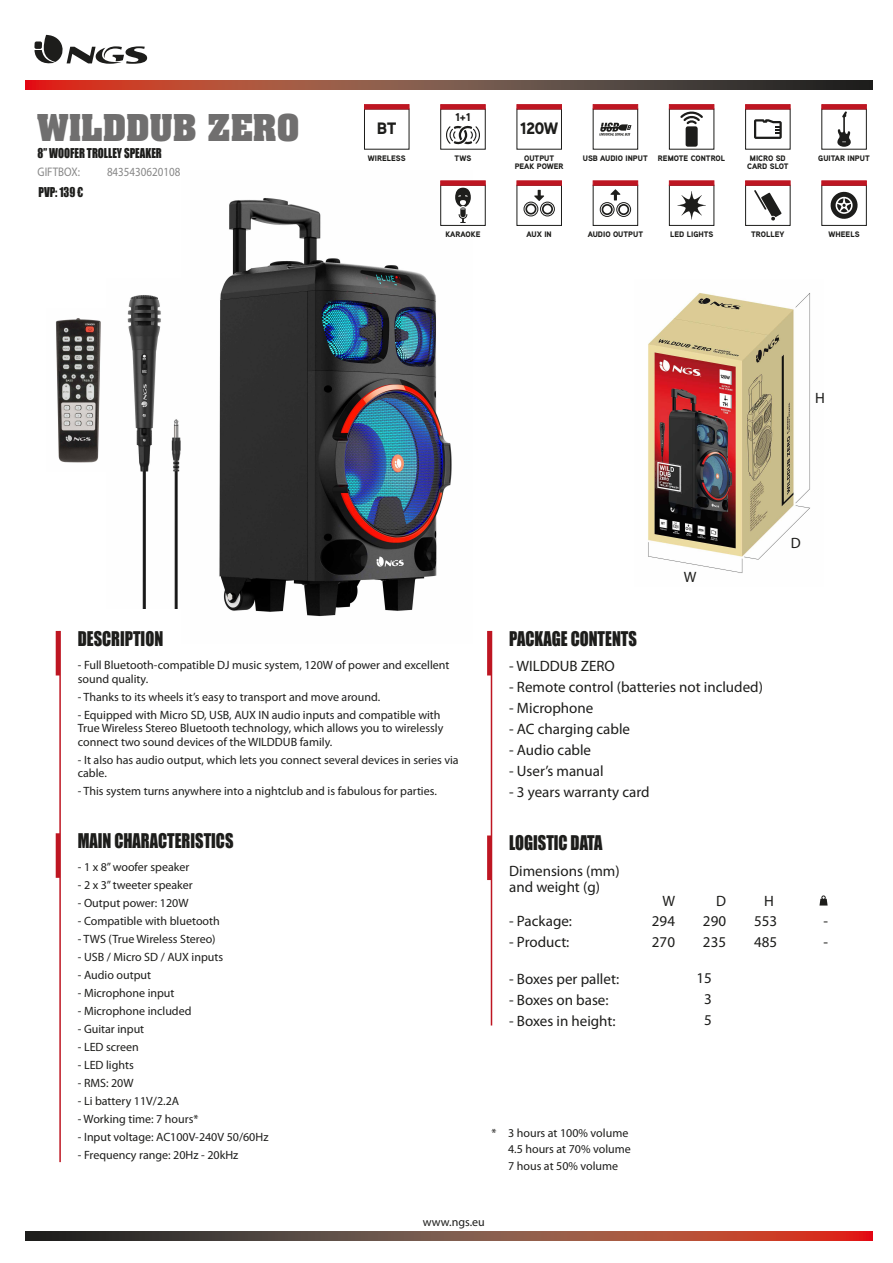
<style>
.page{position:relative;width:893px;height:1263px;background:#fff}
.page>*{position:absolute;margin:0;border:0;box-sizing:border-box;transform-origin:0 0}
.t1{font:700 31.5px "Aachen Std";color:#706f6f}
.t2{font:18.6px "Impact";color:#1d1d1b;scale:.88 1}
.t3{font:900 16.5px "Aaux Pro OT";letter-spacing:-.04em;color:#1d1d1b}
.t4{font:15px/21px "Myriad Pro";color:#1d1d1b;text-align:center}
.t5{font:12.45px "Impact";color:#1d1d1b;scale:.88 1}
.t6{font:12.45px "Myriad Pro";color:#878787;scale:.88 1}
.t7{font:12px/13.5px "Myriad Pro";color:#1d1d1b}
.t8{font:900 11.25px "Aaux Pro OT";color:#1d1d1b}
.t9{font:900 7.95px/7.9px "Aaux Pro OT";color:#1d1d1b;text-align:center}
</style>
<div class="page">
<img style="left:219px;top:180px;width:253px;height:437px">
<hr style="left:593px;top:105px;width:45px;height:4px;background:#be1622">
<div style="left:593px;top:104px;width:45px;height:5px;border:1px solid #be1622"></div>
<svg style="left:599px;top:123px;width:32px;height:13px"></svg>
<hr style="left:517px;top:105px;width:44px;height:4px;background:#be1622">
<div style="left:517px;top:104px;width:45px;height:5px;border:1px solid #be1622"></div>
<div style="left:669px;top:185px;width:45px;height:41px;border:1px solid #1d1d1b"></div>
<div style="left:669px;top:181px;width:45px;height:4px;border:1px solid #be1622"></div>
<svg style="left:677px;top:191px;width:29px;height:29px"></svg>
<hr style="left:364px;top:105px;width:45px;height:4px;background:#be1622">
<div style="left:364px;top:104px;width:45px;height:5px;border:1px solid #be1622"></div>
<hr style="left:746px;top:105px;width:44px;height:4px;background:#be1622">
<div style="left:745px;top:104px;width:45px;height:5px;border:1px solid #be1622"></div>
<svg style="left:754px;top:119px;width:28px;height:20px"></svg>
<div style="left:441px;top:185px;width:44px;height:40px;background:#fff"></div>
<div style="left:440px;top:185px;width:45px;height:41px;border:1px solid #1d1d1b"></div>
<div style="left:440px;top:181px;width:45px;height:4px;border:1px solid #be1622"></div>
<svg style="left:455px;top:188px;width:16px;height:35px"></svg>
<hr style="left:669px;top:105px;width:45px;height:4px;background:#be1622">
<div style="left:669px;top:104px;width:45px;height:5px;border:1px solid #be1622"></div>
<svg style="left:680px;top:111px;width:23px;height:36px"></svg>
<hr style="left:822px;top:105px;width:44px;height:4px;background:#be1622">
<div style="left:822px;top:104px;width:44px;height:5px;border:1px solid #be1622"></div>
<svg style="left:837px;top:111px;width:14px;height:36px"></svg>
<div style="left:745px;top:185px;width:45px;height:41px;border:1px solid #1d1d1b"></div>
<div style="left:745px;top:181px;width:45px;height:4px;border:1px solid #be1622"></div>
<svg style="left:754px;top:190px;width:28px;height:31px"></svg>
<div style="left:822px;top:181px;width:44px;height:4px;border:1px solid #be1622"></div>
<svg style="left:830px;top:191px;width:28px;height:28px"></svg>
<hr style="left:441px;top:105px;width:44px;height:4px;background:#be1622">
<div style="left:440px;top:104px;width:45px;height:5px;border:1px solid #be1622"></div>
<svg style="left:446px;top:125px;width:34px;height:20px"></svg>
<div style="left:517px;top:185px;width:45px;height:41px;border:1px solid #1d1d1b"></div>
<div style="left:517px;top:181px;width:45px;height:4px;border:1px solid #be1622"></div>
<svg style="left:523px;top:190px;width:32px;height:26px"></svg>
<div style="left:593px;top:185px;width:45px;height:41px;border:1px solid #1d1d1b"></div>
<div style="left:593px;top:181px;width:45px;height:4px;border:1px solid #be1622"></div>
<svg style="left:600px;top:189px;width:31px;height:28px"></svg>
<img style="left:648px;top:293px;width:163px;height:280px">
<img style="left:127px;top:295px;width:54px;height:313px">
<img style="left:56px;top:318px;width:45px;height:145px">
<svg style="left:25px;top:80px;width:847px;height:10px;background:#7e4539"></svg>
<svg style="left:35px;top:35px;width:113px;height:29px"></svg>
<svg style="left:25px;top:1231px;width:847px;height:9px;background:#7d4539"></svg>
<hr style="left:59px;top:631px;width:2px;height:531px;background:#be1622">
<hr style="left:491px;top:631px;width:1px;height:394px;background:#be1622">
<hr style="left:56px;top:631px;width:4px;height:44px;background:#be1622">
<hr style="left:56px;top:833px;width:4px;height:45px;background:#be1622">
<svg style="left:487px;top:631px;width:4px;height:44px"></svg>
<svg style="left:487px;top:835px;width:4px;height:45px"></svg>
<svg style="left:819px;top:895px;width:9px;height:10px"></svg>
<h1 class="t1" style="left:37px;top:105px;width:264px">WILDDUB ZERO</h1>
<p class="t5" style="left:38px;top:144px;width:143px">8” WOOFER TROLLEY SPEAKER</p>
<p class="t5" style="left:39px;top:182px;width:52px">PVP: 139 €</p>
<p class="t6" style="left:38px;top:164px;width:50px">GIFTBOX:</p>
<p class="t6" style="left:107px;top:164px;width:85px">8435430620108</p>
<h3 class="t3" style="left:377px;top:118px;width:21px">BT</h3>
<p class="t9" style="left:368px;top:154px;width:39px">WIRELESS</p>
<p class="t8" style="left:455px;top:110px;width:17px">1+1</p>
<p class="t9" style="left:455px;top:154px;width:18px">TWS</p>
<p class="t9" style="left:445px;top:230px;width:37px">KARAOKE</p>
<h3 class="t3" style="left:520px;top:118px;width:40px">120W</h3>
<p class="t9" style="left:524px;top:154px;width:32px">OUTPUT</p>
<p class="t9" style="left:583px;top:154px;width:66px">USB AUDIO INPUT</p>
<p class="t9" style="left:515px;top:161px;width:50px">PEAK POWER</p>
<p class="t9" style="left:658px;top:154px;width:69px">REMOTE CONTROL</p>
<p class="t9" style="left:818px;top:154px;width:53px">GUITAR INPUT</p>
<p class="t9" style="left:747px;top:154px;width:43px">MICRO SD<br>CARD SLOT</p>
<p class="t9" style="left:527px;top:230px;width:27px">AUX IN</p>
<p class="t9" style="left:588px;top:230px;width:57px">AUDIO OUTPUT</p>
<p class="t9" style="left:670px;top:230px;width:45px">LED LIGHTS</p>
<p class="t9" style="left:751px;top:230px;width:35px">TROLLEY</p>
<p class="t9" style="left:828px;top:230px;width:33px">WHEELS</p>
<p class="t4" style="left:815px;top:387px;width:11px">H</p>
<h2 class="t2" style="left:78px;top:624px;width:99px">DESCRIPTION</h2>
<p class="t7" style="left:78px;top:658px;width:373px">- Full Bluetooth-compatible DJ music system, 120W of power and excellent sound quality.</p>
<p class="t7" style="left:78px;top:689px;width:304px">- Thanks to its wheels it’s easy to transport and move around.</p>
<p class="t7" style="left:78px;top:707px;width:367px">- Equipped with Micro SD, USB, AUX IN audio inputs and compatible with<br>True Wireless Stereo Bluetooth technology, which allows you to wirelessly connect two sound devices of the WILDDUB family.</p>
<p class="t7" style="left:78px;top:752px;width:382px">- It also has audio output, which lets you connect several devices in series via cable.</p>
<p class="t7" style="left:78px;top:784px;width:361px">- This system turns anywhere into a nightclub and is fabulous for parties.</p>
<h2 class="t2" style="left:78px;top:826px;width:179px">MAIN CHARACTERISTICS</h2>
<p class="t7" style="left:78px;top:860px;width:113px">- 1 x 8” woofer speaker</p>
<p class="t7" style="left:78px;top:878px;width:117px">- 2 x 3” tweeter speaker</p>
<p class="t7" style="left:78px;top:896px;width:112px">- Output power: 120W</p>
<p class="t7" style="left:78px;top:914px;width:144px">- Compatible with bluetooth</p>
<p class="t7" style="left:78px;top:932px;width:139px">- TWS (True Wireless Stereo)</p>
<p class="t7" style="left:78px;top:950px;width:147px">- USB / Micro SD / AUX inputs</p>
<p class="t7" style="left:78px;top:968px;width:75px">- Audio output</p>
<p class="t7" style="left:78px;top:986px;width:98px">- Microphone input</p>
<p class="t7" style="left:78px;top:1004px;width:115px">- Microphone included</p>
<p class="t7" style="left:78px;top:1022px;width:68px">- Guitar input</p>
<p class="t7" style="left:78px;top:1040px;width:62px">- LED screen</p>
<p class="t7" style="left:78px;top:1058px;width:58px">- LED lights</p>
<p class="t7" style="left:78px;top:1076px;width:57px">- RMS: 20W</p>
<p class="t7" style="left:78px;top:1094px;width:103px">- Li battery 11V/2.2A</p>
<p class="t7" style="left:78px;top:1112px;width:122px">- Working time: 7 hours*</p>
<p class="t7" style="left:78px;top:1130px;width:192px">- Input voltage: AC100V-240V 50/60Hz</p>
<p class="t7" style="left:78px;top:1148px;width:162px">- Frequency range: 20Hz - 20kHz</p>
<p class="t4" style="left:684px;top:566px;width:14px">W</p>
<p class="t4" style="left:791px;top:533px;width:11px">D</p>
<h2 class="t2" style="left:509px;top:624px;width:147px">PACKAGE CONTENTS</h2>
<p class="t4" style="left:509px;top:655px;width:107px">- WILDDUB ZERO</p>
<p class="t4" style="left:509px;top:676px;width:255px">- Remote control (batteries not included)</p>
<p class="t4" style="left:509px;top:697px;width:86px">- Microphone</p>
<p class="t4" style="left:509px;top:718px;width:122px">- AC charging cable</p>
<p class="t4" style="left:509px;top:739px;width:83px">- Audio cable</p>
<p class="t4" style="left:509px;top:760px;width:96px">- User’s manual</p>
<p class="t4" style="left:509px;top:781px;width:142px">- 3 years warranty card</p>
<h2 class="t2" style="left:509px;top:828px;width:107px">LOGISTIC DATA</h2>
<p class="t4" style="left:509px;top:862px;width:112px;line-height:16.5px;text-align:left">Dimensions (mm) and weight (g)</p>
<p class="t4" style="left:662px;top:890px;width:14px">W</p>
<p class="t4" style="left:716px;top:890px;width:11px">D</p>
<p class="t4" style="left:764px;top:890px;width:11px">H</p>
<p class="t4" style="left:509px;top:910px;width:64px">- Package:</p>
<p class="t4" style="left:509px;top:931px;width:62px">- Product:</p>
<p class="t4" style="left:509px;top:968px;width:111px">- Boxes per pallet:</p>
<p class="t4" style="left:509px;top:989px;width:101px">- Boxes on base:</p>
<p class="t4" style="left:509px;top:1010px;width:108px">- Boxes in height:</p>
<p class="t4" style="left:652px;top:910px;width:25px">294</p>
<p class="t4" style="left:703px;top:910px;width:25px">290</p>
<p class="t4" style="left:754px;top:910px;width:25px">553</p>
<p class="t4" style="left:823px;top:910px;width:6px">-</p>
<p class="t4" style="left:652px;top:931px;width:25px">270</p>
<p class="t4" style="left:703px;top:931px;width:25px">235</p>
<p class="t4" style="left:754px;top:931px;width:25px">485</p>
<p class="t4" style="left:823px;top:931px;width:6px">-</p>
<p class="t4" style="left:696px;top:967px;width:17px">15<br>3<br>5</p>
<p class="t7" style="left:508px;top:1124px;width:124px;line-height:16.5px;text-indent:-17px">* 3 hours at 100% volume<br>4.5 hours at 70% volume<br>7 hous at 50% volume</p>
<p class="t7" style="left:423px;top:1215px;width:63px">www.ngs.eu</p>
</div>
